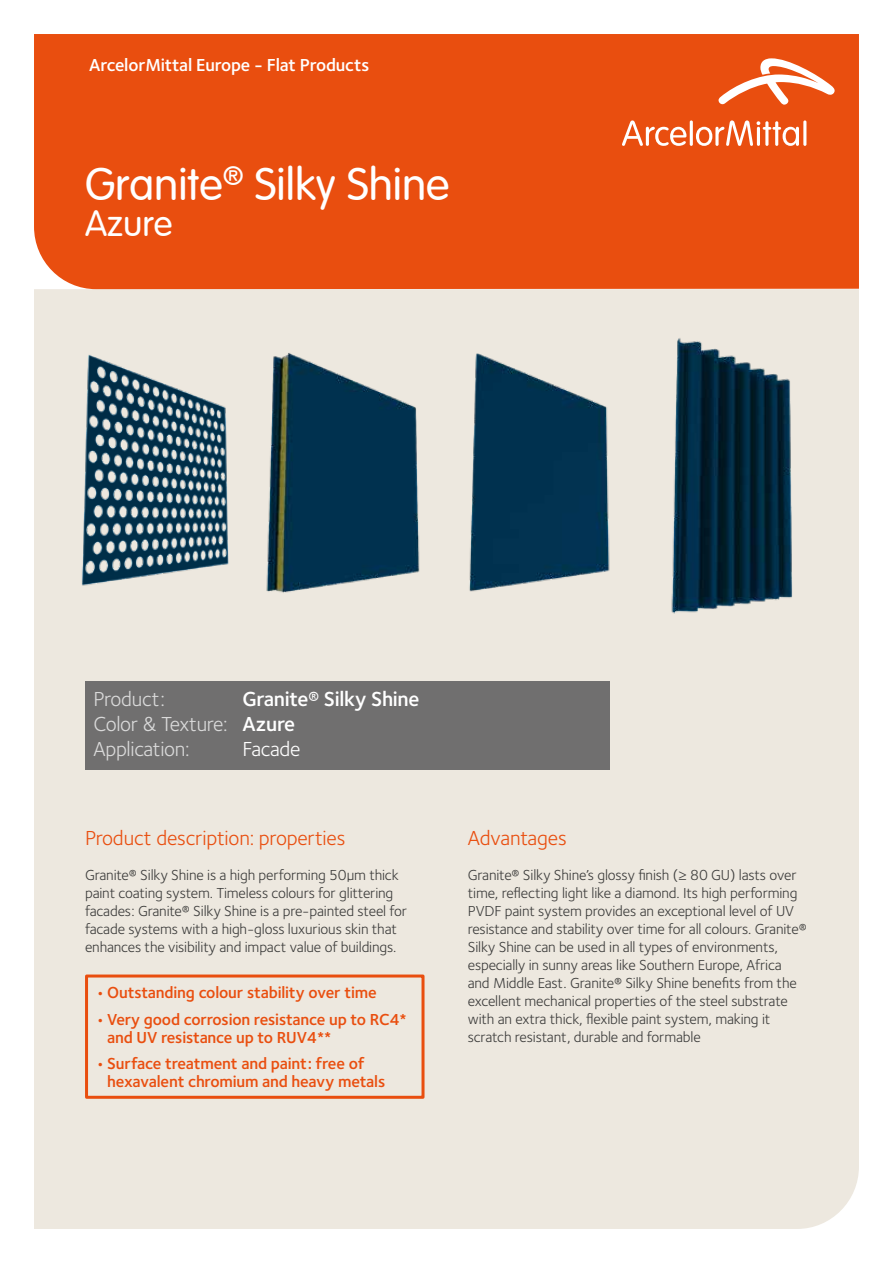
<style>
.page{position:relative;width:893px;height:1263px;background:#fff}
.page>*{position:absolute;margin:0;border:0;box-sizing:border-box;transform-origin:0 0}
.t1{font:300 45px "VAG Rounded";color:#fff}
.t2{font:300 36px "VAG Rounded";color:#fff}
.t3{font:21px/25.2px "Foundry Sterling";letter-spacing:-.015em;color:#dadada}
.t4{font:21px "Foundry Sterling";letter-spacing:-.01em;color:#e94e0f}
.t5{font:21px "Foundry Sterling Demi CE";letter-spacing:-.015em;color:#fff}
.t6{font:21px "Foundry Sterling";letter-spacing:-.015em;color:#fff}
.t7{font:18px "Foundry Sterling Demi CE";letter-spacing:-.01em;color:#fff}
.t8{font:16.5px/18px "Foundry Sterling Demi CE";letter-spacing:-.01em;color:#e94e0f}
.t9{font:15px/18px "Foundry Sterling";letter-spacing:-.01em;color:#3c3c3b}
.s1{font-family:"Foundry Sterling Demi CE";color:#fff}
</style>
<div class="page">
<div style="left:34px;top:289px;width:825px;height:940px;background:#ede8df"></div>
<div style="left:34px;top:34px;width:825px;height:255px;background:#e94e0f"></div>
<svg style="left:719px;top:58px;width:116px;height:47px"></svg>
<hr style="left:690px;top:120px;width:3px;height:26px;background:#fff;border-radius:2px">
<svg style="left:622px;top:120px;width:64px;height:26px"></svg>
<hr style="left:803px;top:120px;width:3px;height:26px;background:#fff;border-radius:2px">
<svg style="left:696px;top:120px;width:103px;height:26px"></svg>
<div style="left:85px;top:681px;width:524px;height:88px;background:#706f6f"></div>
<div style="left:85px;top:974px;width:339px;height:125px;border:3px solid #e94e0f"></div>
<img style="left:663px;top:320px;width:143px;height:301px">
<img style="left:259px;top:341px;width:172px;height:262px">
<img style="left:70px;top:343px;width:173px;height:252px">
<img style="left:459px;top:340px;width:160px;height:262px">
<p class="t7" style="left:89px;top:54px;width:282px">ArcelorMittal Europe - Flat Products</p>
<h1 class="t1" style="left:85px;top:158px;width:366px">Granite<sup>®</sup> Silky Shine</h1>
<h2 class="t2" style="left:85px;top:202px;width:89px">Azure</h2>
<h3 class="t3" style="left:94px;top:685px;width:73px">Product:</h3>
<h3 class="t5" style="left:242px;top:686px;width:179px">Granite® Silky Shine</h3>
<h3 class="t3" style="left:94px;top:710px;width:203px">Color &amp; Texture: <span class="s1">Azure<br></span>Application:</h3>
<h3 class="t6" style="left:242px;top:734px;width:60px">Facade</h3>
<h3 class="t4" style="left:85px;top:823px;width:262px">Product description: properties</h3>
<p class="t9" style="left:85px;top:866px;width:324px">Granite® Silky Shine is a high performing 50µm thick paint coating system. Timeless colours for glittering facades: Granite® Silky Shine is a pre-painted steel for facade systems with a high-gloss luxurious skin that enhances the visibility and impact value of buildings.</p>
<p class="t8" style="left:97px;top:984px;width:282px">• Outstanding colour stability over time</p>
<p class="t8" style="left:107px;top:1011px;width:301px;text-indent:-11px">• Very good corrosion resistance up to RC4* and UV resistance up to RUV4**</p>
<p class="t8" style="left:107px;top:1055px;width:280px;text-indent:-11px">• Surface treatment and paint: free of hexavalent chromium and heavy metals</p>
<h3 class="t4" style="left:468px;top:823px;width:100px">Advantages</h3>
<p class="t9" style="left:468px;top:866px;width:340px">Granite® Silky Shine’s glossy finish (≥ 80 GU) lasts over time, reflecting light like a diamond. Its high performing PVDF paint system provides an exceptional level of UV resistance and stability over time for all colours. Granite® Silky Shine can be used in all types of environments, especially in sunny areas like Southern Europe, Africa and Middle East. Granite® Silky Shine benefits from the excellent mechanical properties of the steel substrate with an extra thick, flexible paint system, making it scratch resistant, durable and formable</p>
</div>
